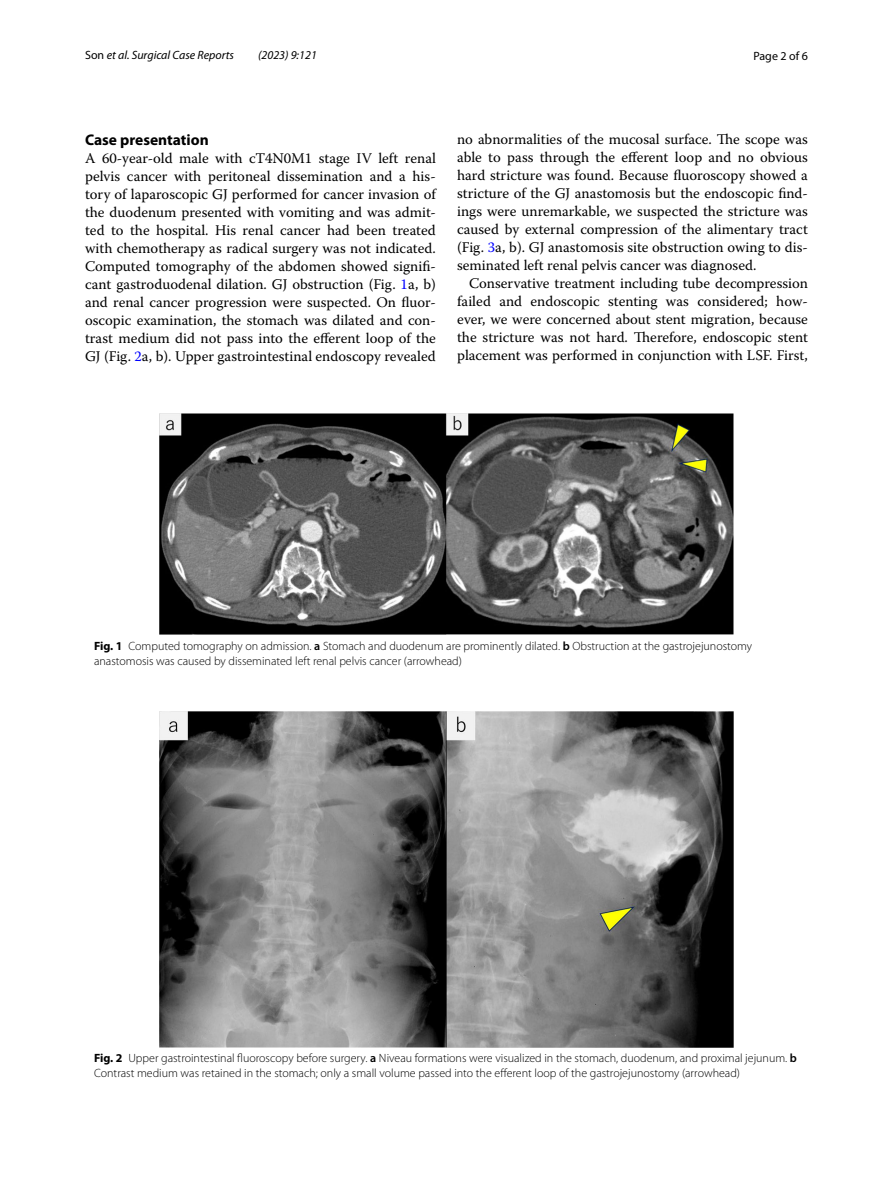
<style>
.page{position:relative;width:893px;height:1187px;background:#fff}
.page>*{position:absolute;margin:0;border:0;box-sizing:border-box;transform-origin:0 0}
.t1{font:700 15.45px "Myriad Pro";color:#000}
.t2{font:14.7px/18px "Warnock Pro";color:#000;text-align:justify}
.t3{font:300 12px/15px "Myriad Pro";color:#000}
.t4{font:italic 12px "Myriad Pro";color:#000}
.t5{font:12px "Myriad Pro";color:#000}
.s1{font-style:normal}
.s2{color:#00f}
.s3{font-weight:700}
.s4{font-weight:600}
</style>
<div class="page">
<img style="left:160px;top:413px;width:573px;height:221px">
<img style="left:160px;top:711px;width:573px;height:336px">
<p class="t4" style="left:85px;top:48px;width:151px"><span class="s1">Son</span> et al. Surgical Case Reports</p>
<p class="t4" style="left:258px;top:48px;width:60px">(2023) 9:121</p>
<p class="t5" style="left:753px;top:48px;width:56px">Page 2 of 6</p>
<p class="t1" style="left:85px;top:129px;width:125px">Case presentation</p>
<p class="t2" style="left:85px;top:148px;width:352px">A 60-year-old male with cT4N0M1 stage IV left renal pelvis cancer with peritoneal dissemination and a his&shy;tory of laparoscopic GJ performed for cancer invasion of the duodenum presented with vomiting and was admit&shy;ted to the hospital. His renal cancer had been treated with chemotherapy as radical surgery was not indicated.<br>Computed tomography of the abdomen showed signifi&shy;cant gastroduodenal dilation. GJ obstruction (Fig. <span class="s2">1</span>a, b) and renal cancer progression were suspected. On fluor&shy;oscopic examination, the stomach was dilated and con&shy;trast medium did not pass into the efferent loop of the GJ (Fig. <span class="s2">2</span>a, b). Upper gastrointestinal endoscopy revealed</p>
<p class="t2" style="left:457px;top:130px;width:352px">no abnormalities of the mucosal surface. The scope was able to pass through the efferent loop and no obvious hard stricture was found. Because fluoroscopy showed a stricture of the GJ anastomosis but the endoscopic find&shy;ings were unremarkable, we suspected the stricture was caused by external compression of the alimentary tract (Fig. <span class="s2">3</span>a, b). GJ anastomosis site obstruction owing to dis&shy;seminated left renal pelvis cancer was diagnosed.</p>
<p class="t2" style="left:457px;top:274px;width:352px;text-indent:12px">Conservative treatment including tube decompression failed and endoscopic stenting was considered; how&shy;ever, we were concerned about stent migration, because the stricture was not hard. Therefore, endoscopic stent placement was performed in conjunction with LSF. First,</p>
<p class="t3" style="left:94px;top:638px;width:660px"><span class="s3">Fig. 1</span> Computed tomography on admission. <span class="s4">a</span> Stomach and duodenum are prominently dilated. <span class="s4">b</span> Obstruction at the gastrojejunostomy anastomosis was caused by disseminated left renal pelvis cancer (arrowhead)</p>
<p class="t3" style="left:94px;top:1051px;width:704px"><span class="s3">Fig. 2</span> Upper gastrointestinal fluoroscopy before surgery. <span class="s4">a</span> Niveau formations were visualized in the stomach, duodenum, and proximal jejunum. <span class="s4">b<br></span>Contrast medium was retained in the stomach; only a small volume passed into the efferent loop of the gastrojejunostomy (arrowhead)</p>
</div>
